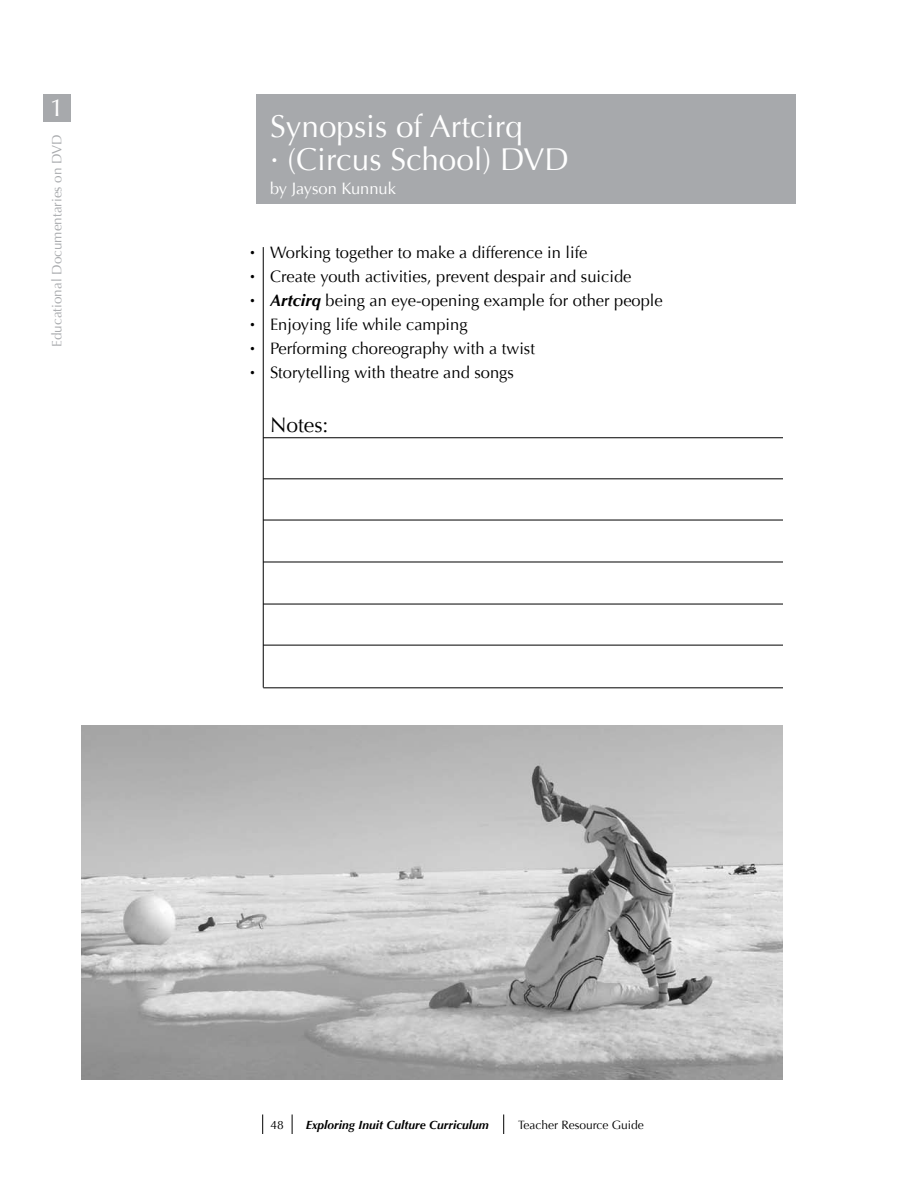
<style>
.page{position:relative;width:918px;height:1188px;background:#fff}
.page>*{position:absolute;margin:0;border:0;box-sizing:border-box;transform-origin:0 0}
.t1{font:31.5px/33px "Optima";color:#fff}
.t2{font:27px/24px "Optima";color:#000;text-align:justify}
.t3{font:24.3px "Optima";color:#fff;scale:1.11 1}
.t4{font:21px "Optima";color:#000}
.t5{font:16.5px/24px "Optima";color:#000}
.t6{font:16.5px "Optima";color:#fff}
.t7{font:13.5px "Optima";color:#a7a9ac}
.t8{font:italic 700 12px "Optima";color:#000}
.t9{font:12px "Optima";color:#000}
.s1{font-weight:700;font-style:italic}
</style>
<div class="page">
<div style="left:256px;top:94px;width:540px;height:110px;background:#a7a9ac"></div>
<hr style="left:263px;top:437px;width:520px;height:1px;background:#000">
<hr style="left:263px;top:479px;width:520px;height:1px;background:#000">
<hr style="left:263px;top:520px;width:520px;height:1px;background:#000">
<hr style="left:263px;top:562px;width:520px;height:1px;background:#000">
<hr style="left:263px;top:604px;width:520px;height:1px;background:#000">
<hr style="left:263px;top:645px;width:520px;height:1px;background:#000">
<hr style="left:263px;top:688px;width:520px;height:1px;background:#000">
<img style="left:81px;top:725px;width:702px;height:355px">
<div style="left:43px;top:94px;width:27px;height:28px;background:#a7a9ac"></div>
<svg style="left:262px;top:1115px;width:1px;height:19px"></svg>
<svg style="left:503px;top:1115px;width:1px;height:19px"></svg>
<svg style="left:292px;top:1115px;width:1px;height:19px"></svg>
<hr style="left:263px;top:247px;width:1px;height:441px;background:#000">
<h3 class="t3" style="left:50px;top:94px;width:15px">1</h3>
<p class="t7" style="left:49px;top:347px;width:214px;rotate:-90deg">Educational Documentaries on DVD</p>
<h1 class="t1" style="left:270px;top:110px;width:301px">Synopsis of Artcirq<br>· (Circus School) DVD</h1>
<p class="t6" style="left:270px;top:179px;width:127px">by Jayson Kunnuk</p>
<h2 class="t2" style="left:249px;top:240px;width:9px">· · · · · ·</h2>
<p class="t5" style="left:270px;top:241px;width:394px">Working together to make a difference in life<br>Create youth activities, prevent despair and suicide <span class="s1">Artcirq</span> being an eye-opening example for other people Enjoying life while camping<br>Performing choreography with a twist<br>Storytelling with theatre and songs</p>
<p class="t4" style="left:270px;top:412px;width:60px">Notes:</p>
<p class="t9" style="left:271px;top:1118px;width:15px">48</p>
<p class="t8" style="left:306px;top:1118px;width:185px">Exploring Inuit Culture Curriculum</p>
<p class="t9" style="left:518px;top:1118px;width:127px">Teacher Resource Guide</p>
</div>
